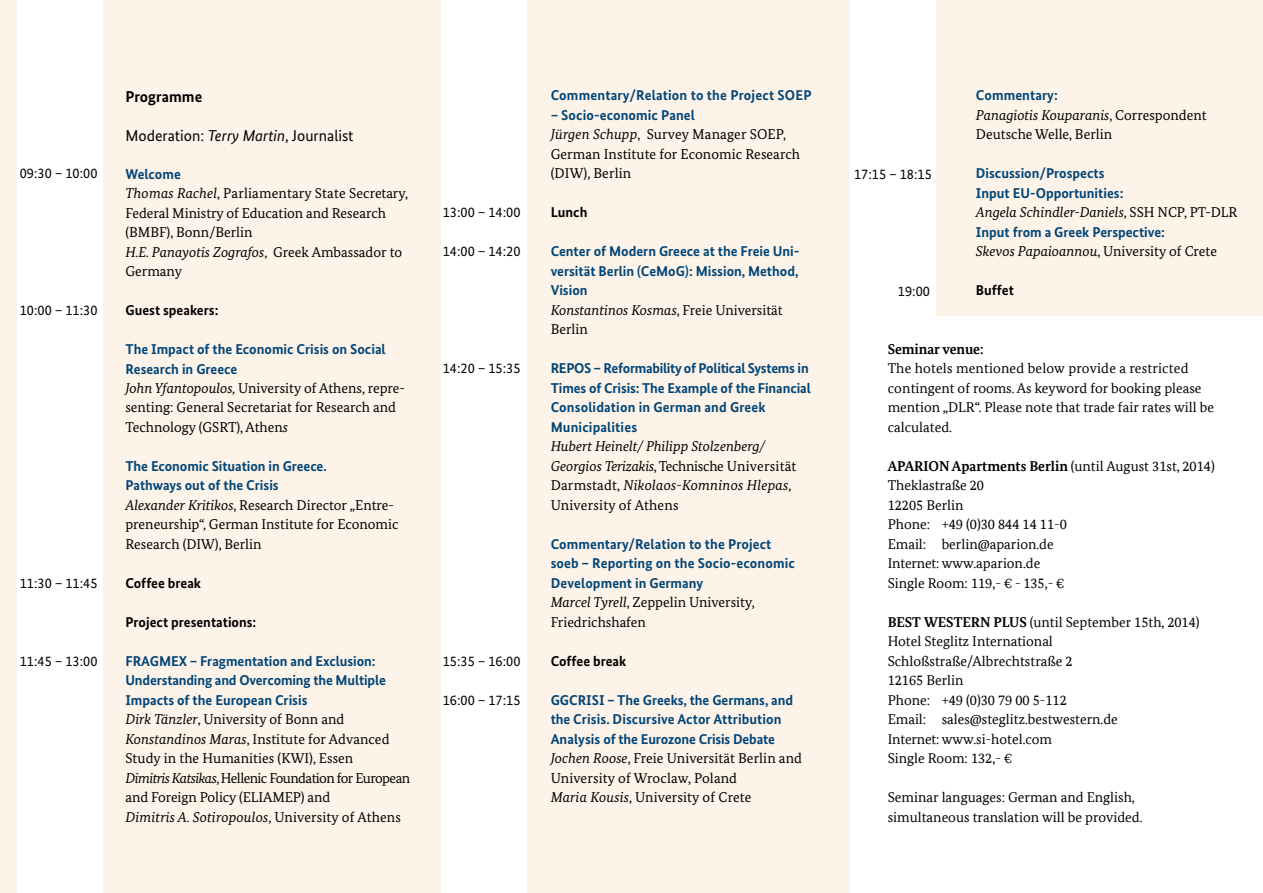
<style>
.page{position:relative;width:1263px;height:893px;background:#fef3e8}
.page>*{position:absolute;margin:0;border:0;box-sizing:border-box;transform-origin:0 0}
.t1{font:15.75px "Bundes Sans";color:#000}
.t2{font:700 15.75px "Bundes Sans";color:#000}
.t3{font:14.25px/19.5px "Bundes Serif";color:#000}
.t4{font:700 14.25px/19.5px "Bundes Sans";color:#004578}
.t5{font:14.25px/19.5px "Bundes Serif Office";color:#000}
.t6{font:italic 14.25px/19.5px "Bundes Serif";color:#000}
.t7{font:14.25px "Bundes Sans";color:#000}
.t8{font:700 14.25px "Bundes Sans";color:#000}
.t9{font:700 14.25px "Bundes Serif Office";letter-spacing:-.005em;color:#000}
.s1{font-style:italic}
.s2{font-style:normal}
.s3{font-weight:700}
</style>
<div class="page">
<div style="left:850px;top:317px;width:413px;height:576px;background:#fff"></div>
<div style="left:441px;top:0;width:85px;height:893px;background:#fff"></div>
<div style="left:850px;top:0;width:85px;height:893px;background:#fff"></div>
<div style="left:17px;top:0;width:85px;height:893px;background:#fff"></div>
<p class="t7" style="left:20px;top:165px;width:79px">09:30 – 10:00</p>
<p class="t7" style="left:20px;top:301px;width:79px">10:00 – 11:30</p>
<p class="t7" style="left:20px;top:574px;width:79px">11:30 – 11:45</p>
<p class="t7" style="left:20px;top:652px;width:79px">11:45 – 13:00</p>
<p class="t2" style="left:125px;top:86px;width:78px">Programme</p>
<p class="t1" style="left:125px;top:125px;width:230px">Moderation: <span class="s1">Terry Martin</span>, Journalist</p>
<p class="t4" style="left:125px;top:164px;width:57px">Welcome</p>
<p class="t3" style="left:125px;top:183px;width:284px"><span class="s1">Thomas Rachel</span>, Parliamentary State Secretary, Federal Ministry of Education and Research (BMBF), Bonn/Berlin<br><span class="s1">H.E. Panayotis Zografos</span>, Greek Ambassador to Germany</p>
<p class="t8" style="left:125px;top:301px;width:95px">Guest speakers:</p>
<p class="t4" style="left:125px;top:339px;width:262px">The Impact of the Economic Crisis on Social<br>Research in Greece</p>
<p class="t3" style="left:125px;top:378px;width:281px"><span class="s1">John Yfantopoulos,</span> University of Athens, repre&shy;senting: General Secretariat for Research and<br>Technology (GSRT), Athen<span class="s1">s</span></p>
<p class="t4" style="left:125px;top:456px;width:203px">The Economic Situation in Greece.<br>Pathways out of the Crisis</p>
<p class="t3" style="left:125px;top:495px;width:275px"><span class="s1">Alexander Kritikos</span>, Research Director „Entre&shy;preneurship“, German Institute for Economic<br>Research (DIW), Berlin</p>
<p class="t8" style="left:125px;top:574px;width:77px">Coffee break</p>
<p class="t8" style="left:125px;top:613px;width:132px">Project presentations:</p>
<p class="t4" style="left:125px;top:651px;width:262px">FRAGMEX – Fragmentation and Exclusion:<br>Understanding and Overcoming the Multiple<br>Impacts of the European Crisis</p>
<p class="t3" style="left:125px;top:710px;width:286px"><span class="s1">Dirk Tänzler</span>, University of Bonn and <span class="s1">Konstandinos Maras</span>, Institute for Advanced Study in the Humanities (KWI), Essen<br><span class="s1">Dimitris Katsikas</span>, Hellenic Foundation for European and Foreign Policy (ELIAMEP) and<br><span class="s1">Dimitris A. Sotiropoulos</span>, University of Athens</p>
<p class="t7" style="left:443px;top:204px;width:79px">13:00 – 14:00</p>
<p class="t7" style="left:443px;top:243px;width:79px">14:00 – 14:20</p>
<p class="t7" style="left:443px;top:360px;width:79px">14:20 – 15:35</p>
<p class="t7" style="left:443px;top:652px;width:79px">15:35 – 16:00</p>
<p class="t7" style="left:443px;top:691px;width:79px">16:00 – 17:15</p>
<p class="t4" style="left:551px;top:86px;width:262px">Commentary/Relation to the Project SOEP</p>
<p class="t4" style="left:551px;top:105px;width:146px">– Socio-economic Panel</p>
<p class="t3" style="left:551px;top:125px;width:251px"><span class="s1">Jürgen Schupp</span>, Survey Manager SOEP,<br>German Institute for Economic Research (DIW), Berlin</p>
<p class="t8" style="left:551px;top:204px;width:38px">Lunch</p>
<p class="t4" style="left:551px;top:242px;width:250px;text-align:justify">Center of Modern Greece at the Freie Uni&shy;versität Berlin (CeMoG): Mission, Method, Vision</p>
<p class="t3" style="left:551px;top:300px;width:234px"><span class="s1">Konstantinos Kosmas</span>, Freie Universität<br>Berlin</p>
<p class="t4" style="left:551px;top:359px;width:262px">REPOS – Reformability of Political Systems in Times of Crisis: The Example of the Financial Consolidation in German and Greek Municipalities</p>
<p class="t6" style="left:551px;top:437px;width:247px">Hubert Heinelt/ Philipp Stolzenberg/ Georgios Terizakis<span class="s2">, Technische Universität Darmstadt,</span> Nikolaos-Komninos Hlepas<span class="s2">, University of Athens</span></p>
<p class="t4" style="left:551px;top:534px;width:246px">Commentary/Relation to the Project soeb – Reporting on the Socio-economic<br>Development in Germany</p>
<p class="t3" style="left:551px;top:592px;width:206px"><span class="s1">Marcel Tyrell</span>, Zeppelin University,<br>Friedrichshafen</p>
<p class="t8" style="left:551px;top:652px;width:77px">Coffee break</p>
<p class="t4" style="left:551px;top:690px;width:244px">GGCRISI – The Greeks, the Germans, and the Crisis. Discursive Actor Attribution<br>Analysis of the Eurozone Crisis Debate</p>
<p class="t3" style="left:551px;top:748px;width:253px"><span class="s1">Jochen Roose</span>, Freie Universität Berlin and<br>University of Wroclaw, Poland<br><span class="s1">Maria Kousis</span>, University of Crete</p>
<p class="t7" style="left:854px;top:165px;width:79px">17:15 – 18:15</p>
<p class="t7" style="left:898px;top:282px;width:34px">19:00</p>
<p class="t4" style="left:976px;top:85px;width:83px">Commentary:</p>
<p class="t3" style="left:976px;top:105px;width:232px"><span class="s1">Panagiotis Kouparanis</span>, Correspondent<br>Deutsche Welle, Berlin</p>
<p class="t4" style="left:976px;top:163px;width:149px">Discussion/Prospects<br>Input EU-Opportunities:</p>
<p class="t6" style="left:976px;top:202px;width:263px">Angela Schindler-Daniels<span class="s2">, SSH NCP, PT-DLR</span></p>
<p class="t4" style="left:976px;top:222px;width:191px">Input from a Greek Perspective:</p>
<p class="t3" style="left:976px;top:241px;width:243px"><span class="s1">Skevos Papaioannou</span>, University of Crete</p>
<p class="t8" style="left:976px;top:282px;width:39px">Buffet</p>
<p class="t9" style="left:888px;top:340px;width:97px">Seminar venue:</p>
<p class="t5" style="left:888px;top:358px;width:328px">The hotels mentioned below provide a restricted contingent of rooms. As keyword for booking please mention „DLR“. Please note that trade fair rates will be calculated.</p>
<p class="t5" style="left:888px;top:456px;width:329px"><span class="s3">APARION Apartments Berlin</span> (until August 31st, 2014)<br>Theklastraße 20<br>12205 Berlin<br>Phone: +49 (0)30 844 14 11-0<br>Email: berlin@aparion.de<br>Internet: www.aparion.de<br>Single Room: 119,- € - 135,- €</p>
<p class="t5" style="left:888px;top:612px;width:313px"><span class="s3">BEST WESTERN PLUS</span> (until September 15th, 2014)<br>Hotel Steglitz International<br>Schloßstraße/Albrechtstraße 2<br>12165 Berlin<br>Phone: +49 (0)30 79 00 5-112<br>Email: sales@steglitz.bestwestern.de<br>Internet: www.si-hotel.com<br>Single Room: 132,- €</p>
<p class="t5" style="left:888px;top:787px;width:256px">Seminar languages: German and English, simultaneous translation will be provided.</p>
</div>
